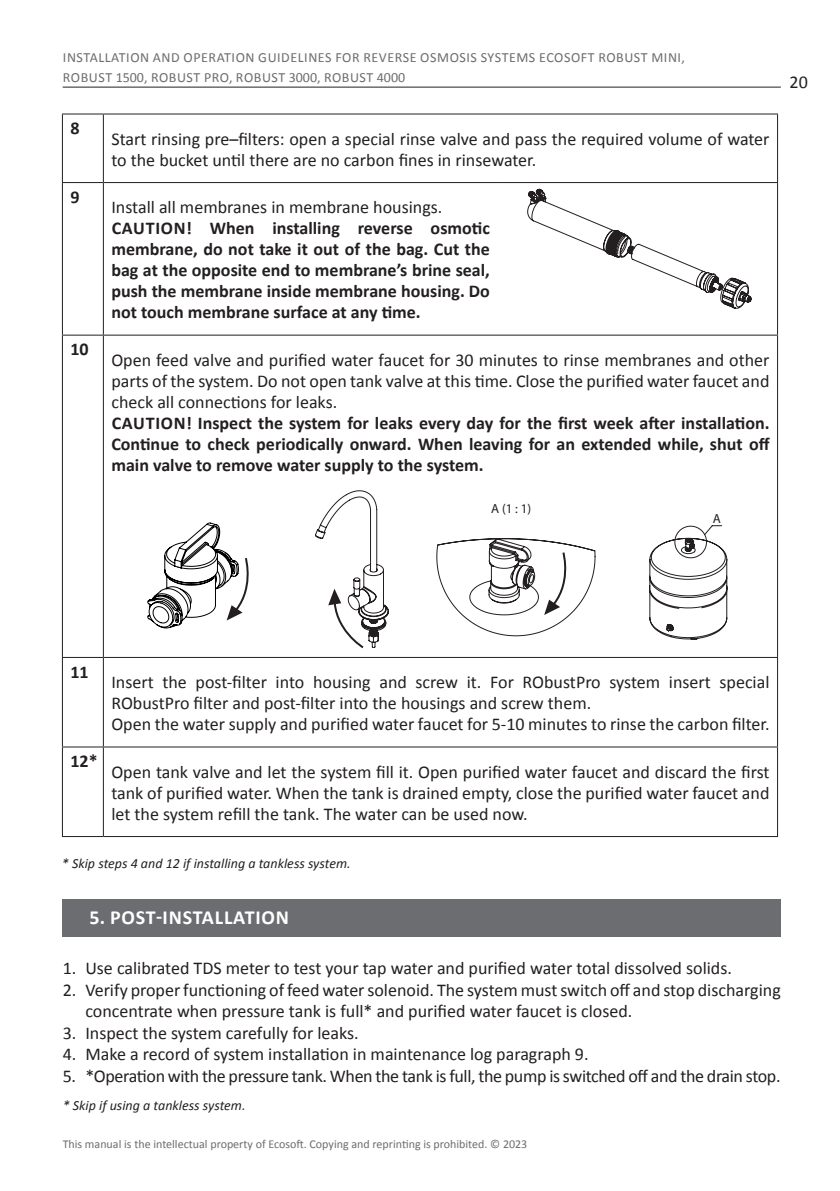
<style>
.page{position:relative;width:840px;height:1191px;background:#fff}
.page>*{position:absolute;margin:0;border:0;box-sizing:border-box;transform-origin:0 0}
.t1{font:700 20px "Calibri";letter-spacing:.04em;color:#fff}
.t2{font:18px/21px "Calibri";color:#231f20}
.t3{font:700 18px/21px "Calibri";color:#231f20;text-align:justify}
.t4{font:18px "Calibri";letter-spacing:-.02em;color:#231f20}
.t5{font:14px/20px "Calibri";letter-spacing:.04em;color:#6c6d70}
.t6{font:italic 14px "Calibri";color:#231f20}
.t7{font:13.2px "Arial";color:#231f20}
.t8{font:12px "Calibri";color:#6c6d70}
</style>
<div class="page">
<hr style="left:63px;top:87px;width:717px;height:1px;background:#231f20">
<hr style="left:776px;top:114px;width:1px;height:68px;background:#231f20">
<hr style="left:776px;top:336px;width:1px;height:321px;background:#231f20">
<hr style="left:776px;top:658px;width:1px;height:88px;background:#231f20">
<hr style="left:776px;top:747px;width:1px;height:89px;background:#231f20">
<hr style="left:62px;top:113px;width:41px;height:1px;background:#231f20">
<hr style="left:62px;top:114px;width:1px;height:68px;background:#231f20">
<hr style="left:103px;top:113px;width:394px;height:1px;background:#231f20">
<hr style="left:103px;top:114px;width:1px;height:68px;background:#231f20">
<hr style="left:497px;top:113px;width:280px;height:1px;background:#231f20">
<hr style="left:62px;top:182px;width:41px;height:1px;background:#231f20">
<hr style="left:62px;top:183px;width:1px;height:152px;background:#231f20">
<hr style="left:103px;top:182px;width:394px;height:1px;background:#231f20">
<hr style="left:103px;top:183px;width:1px;height:152px;background:#231f20">
<hr style="left:62px;top:335px;width:41px;height:1px;background:#231f20">
<hr style="left:62px;top:336px;width:1px;height:321px;background:#231f20">
<hr style="left:103px;top:335px;width:394px;height:1px;background:#231f20">
<hr style="left:103px;top:336px;width:1px;height:321px;background:#231f20">
<hr style="left:497px;top:335px;width:280px;height:1px;background:#231f20">
<hr style="left:62px;top:657px;width:41px;height:1px;background:#231f20">
<hr style="left:62px;top:658px;width:1px;height:88px;background:#231f20">
<hr style="left:103px;top:657px;width:394px;height:1px;background:#231f20">
<hr style="left:103px;top:658px;width:1px;height:88px;background:#231f20">
<hr style="left:497px;top:657px;width:280px;height:1px;background:#231f20">
<hr style="left:62px;top:746px;width:41px;height:1px;background:#231f20">
<hr style="left:62px;top:747px;width:1px;height:89px;background:#231f20">
<hr style="left:103px;top:746px;width:394px;height:1px;background:#231f20">
<hr style="left:103px;top:747px;width:1px;height:89px;background:#231f20">
<hr style="left:497px;top:746px;width:280px;height:1px;background:#231f20">
<hr style="left:62px;top:836px;width:41px;height:1px;background:#231f20">
<hr style="left:103px;top:836px;width:394px;height:1px;background:#231f20">
<hr style="left:497px;top:836px;width:280px;height:1px;background:#231f20">
<hr style="left:497px;top:182px;width:280px;height:1px;background:#231f20">
<hr style="left:776px;top:183px;width:1px;height:152px;background:#231f20">
<svg style="left:527px;top:189px;width:224px;height:119px"></svg>
<div style="left:63px;top:899px;width:717px;height:37px;background:#6c6d70"></div>
<svg style="left:649px;top:525px;width:78px;height:115px"></svg>
<svg style="left:436px;top:538px;width:159px;height:98px"></svg>
<svg style="left:315px;top:490px;width:73px;height:159px"></svg>
<svg style="left:147px;top:522px;width:102px;height:106px"></svg>
<p class="t5" style="left:63px;top:47px;width:623px">INSTALLATION AND OPERATION GUIDELINES FOR REVERSE OSMOSIS SYSTEMS ECOSOFT ROBUST MINI,<br>ROBUST 1500, ROBUST PRO, ROBUST 3000, ROBUST 4000</p>
<p class="t3" style="left:70px;top:118px;width:11px">8</p>
<p class="t2" style="left:111px;top:128px;width:659px">Start rinsing pre–filters: open a special rinse valve and pass the required volume of water to the bucket until there are no carbon fines in rinsewater.</p>
<p class="t3" style="left:70px;top:186px;width:11px">9</p>
<p class="t2" style="left:111px;top:197px;width:332px">Install all membranes in membrane housings.</p>
<p class="t3" style="left:111px;top:218px;width:380px">CAUTION! When installing reverse osmotic membrane, do not take it out of the bag. Cut the bag at the opposite end to membrane’s brine seal, push the membrane inside membrane housing. Do not touch membrane surface at any time.</p>
<p class="t3" style="left:70px;top:339px;width:20px">10</p>
<p class="t2" style="left:111px;top:349px;width:659px;text-align:justify">Open feed valve and purified water faucet for 30 minutes to rinse membranes and other parts of the system. Do not open tank valve at this time. Close the purified water faucet and check all connections for leaks.</p>
<p class="t3" style="left:111px;top:412px;width:659px">CAUTION! Inspect the system for leaks every day for the first week after installation.<br>Continue to check periodically onward. When leaving for an extended while, shut off main valve to remove water supply to the system.</p>
<p class="t7" style="left:491px;top:500px;width:42px">A (1 : 1)</p>
<p class="t7" style="left:712px;top:510px;width:10px">A</p>
<p class="t2" style="left:789px;top:71px;width:20px">20</p>
<p class="t3" style="left:70px;top:661px;width:20px">11</p>
<p class="t2" style="left:111px;top:671px;width:659px">Insert the post-filter into housing and screw it. For RObustPro system insert special<br>RObustPro filter and post-filter into the housings and screw them.<br>Open the water supply and purified water faucet for 5-10 minutes to rinse the carbon filter.</p>
<p class="t3" style="left:70px;top:751px;width:29px">12*</p>
<p class="t2" style="left:111px;top:761px;width:659px;text-align:justify">Open tank valve and let the system fill it. Open purified water faucet and discard the first tank of purified water. When the tank is drained empty, close the purified water faucet and let the system refill the tank. The water can be used now.</p>
<p class="t6" style="left:62px;top:854px;width:290px">* Skip steps 4 and 12 if installing a tankless system.</p>
<p class="t1" style="left:89px;top:904px;width:201px">5. POST-INSTALLATION</p>
<p class="t2" style="left:63px;top:957px;width:670px">1. Use calibrated TDS meter to test your tap water and purified water total dissolved solids.</p>
<p class="t2" style="left:85px;top:978px;width:696px;line-height:21.6px;text-indent:-23px">2. Verify proper functioning of feed water solenoid. The system must switch off and stop discharging concentrate when pressure tank is full* and purified water faucet is closed.</p>
<p class="t2" style="left:63px;top:1022px;width:297px">3. Inspect the system carefully for leaks.</p>
<p class="t2" style="left:63px;top:1044px;width:527px">4. Make a record of system installation in maintenance log paragraph 9.</p>
<p class="t4" style="left:63px;top:1064px;width:719px">5. *Operation with the pressure tank. When the tank is full, the pump is switched off and the drain stop.</p>
<p class="t6" style="left:63px;top:1096px;width:184px">* Skip if using a tankless system.</p>
<p class="t8" style="left:63px;top:1136px;width:466px">This manual is the intellectual property of Ecosoft. Copying and reprinting is prohibited. © 2023</p>
</div>
